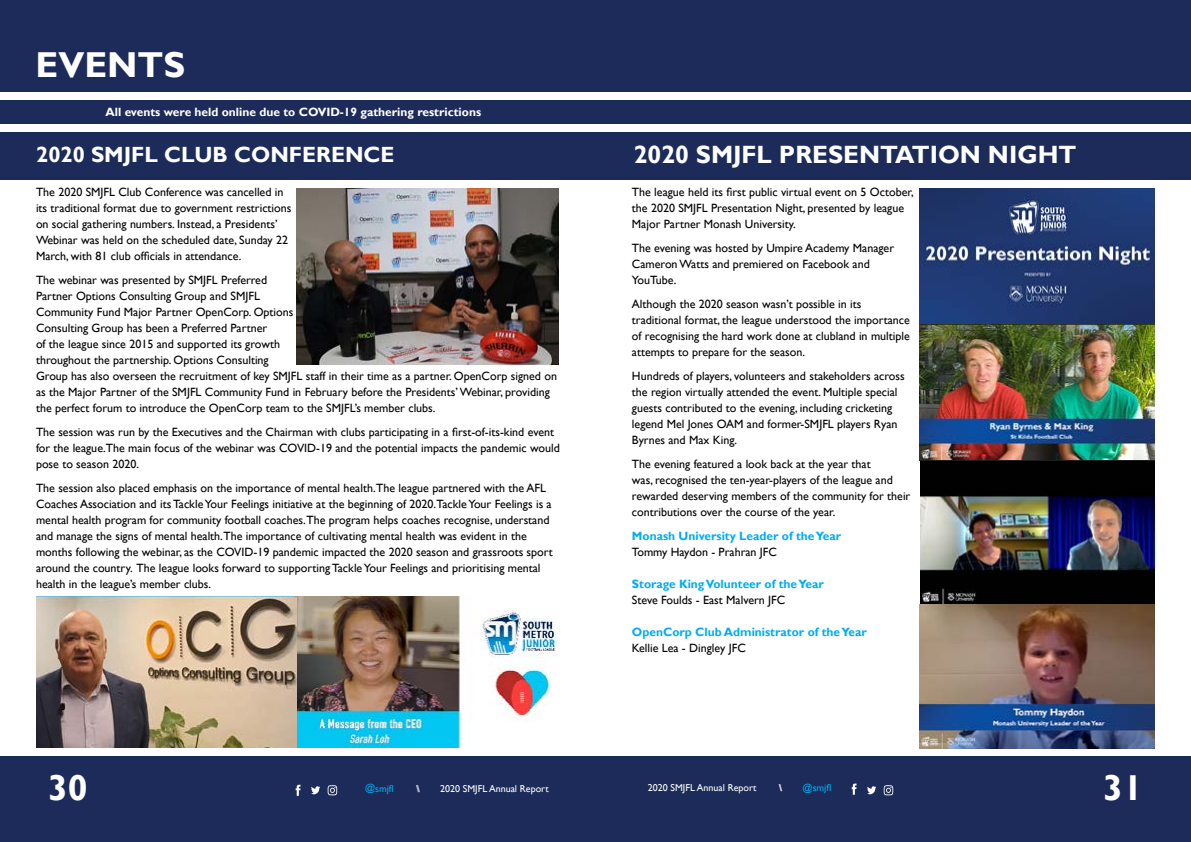
<style>
.page{position:relative;width:1191px;height:842px;background:#fff}
.page>*{position:absolute;margin:0;border:0;box-sizing:border-box;transform-origin:0 0}
.t1{font:700 36px "Gill Sans";color:#fff}
.t2{font:700 25px "Gill Sans";color:#fff}
.t3{font:700 22px "Gill Sans";color:#fff}
.t4{font:12px/16px "Gill Sans";color:#000}
.t5{font:700 12px "Gill Sans";color:#00aeef}
.t6{font:700 12px "Gill Sans";color:#fff}
.t7{font:10px "Gill Sans";color:#fff}
.t8{font:10px "Gill Sans";color:#00aeef}
</style>
<div class="page">
<div style="left:596px;top:757px;width:595px;height:85px;background:#1c2b59"></div>
<div style="left:0;top:757px;width:596px;height:85px;background:#1c2b59"></div>
<div style="left:0;top:0;width:595px;height:92px;background:#1c2b59"></div>
<svg style="left:328px;top:785px;width:9px;height:10px"></svg>
<svg style="left:311px;top:786px;width:9px;height:8px"></svg>
<svg style="left:296px;top:785px;width:4px;height:11px"></svg>
<svg style="left:883px;top:785px;width:10px;height:10px"></svg>
<svg style="left:867px;top:786px;width:9px;height:8px"></svg>
<svg style="left:851px;top:783px;width:5px;height:12px"></svg>
<div style="left:0;top:132px;width:596px;height:48px;background:#1c2b59"></div>
<div style="left:595px;top:1px;width:595px;height:91px;background:#1c2b59"></div>
<div style="left:596px;top:132px;width:595px;height:48px;background:#1c2b59"></div>
<img style="left:36px;top:596px;width:262px;height:152px">
<div style="left:0;top:100px;width:1191px;height:24px;background:#1c2b59"></div>
<img style="left:919px;top:188px;width:236px;height:136px">
<img style="left:919px;top:324px;width:236px;height:424px">
<img style="left:298px;top:596px;width:262px;height:152px">
<img style="left:297px;top:188px;width:262px;height:176px">
<h1 class="t1" style="left:36px;top:43px;width:151px">EVENTS</h1>
<p class="t6" style="left:105px;top:105px;width:377px">All events were held online due to COVID-19 gathering restrictions</p>
<h3 class="t3" style="left:36px;top:142px;width:360px">2020 SMJFL CLUB CONFERENCE</h3>
<h2 class="t2" style="left:634px;top:140px;width:444px">2020 SMJFL PRESENTATION NIGHT</h2>
<p class="t4" style="left:36px;top:184px;width:257px">The 2020 SMJFL Club Conference was cancelled in its traditional format due to government restrictions on social gathering numbers. Instead, a Presidents’ Webinar was held on the scheduled date, Sunday 22<br>March, with 81 club officials in attendance.</p>
<p class="t4" style="left:36px;top:272px;width:522px">The webinar was presented by SMJFL Preferred<br>Partner Options Consulting Group and SMJFL<br>Community Fund Major Partner OpenCorp. Options<br>Consulting Group has been a Preferred Partner<br>of the league since 2015 and supported its growth<br>throughout the partnership. Options Consulting<br>Group has also overseen the recruitment of key SMJFL staff in their time as a partner. OpenCorp signed on as the Major Partner of the SMJFL Community Fund in February before the Presidents’ Webinar, providing the perfect forum to introduce the OpenCorp team to the SMJFL’s member clubs.</p>
<p class="t4" style="left:36px;top:424px;width:525px">The session was run by the Executives and the Chairman with clubs participating in a first-of-its-kind event for the league.The main focus of the webinar was COVID-19 and the potential impacts the pandemic would pose to season 2020.</p>
<p class="t4" style="left:36px;top:480px;width:518px">The session also placed emphasis on the importance of mental health.The league partnered with the AFL Coaches Association and its Tackle Your Feelings initiative at the beginning of 2020.Tackle Your Feelings is a mental health program for community football coaches.The program helps coaches recognise, understand and manage the signs of mental health.The importance of cultivating mental health was evident in the months following the webinar, as the COVID-19 pandemic impacted the 2020 season and grassroots sport around the country. The league looks forward to supporting Tackle Your Feelings and prioritising mental health in the league’s member clubs.</p>
<p class="t4" style="left:632px;top:184px;width:283px">The league held its first public virtual event on 5 October, the 2020 SMJFL Presentation Night, presented by league<br>Major Partner Monash University.</p>
<p class="t4" style="left:632px;top:240px;width:264px">The evening was hosted by Umpire Academy Manager<br>Cameron Watts and premiered on Facebook and<br>YouTube.</p>
<p class="t4" style="left:632px;top:296px;width:279px">Although the 2020 season wasn’t possible in its traditional format, the league understood the importance of recognising the hard work done at clubland in multiple attempts to prepare for the season.</p>
<p class="t4" style="left:632px;top:368px;width:274px">Hundreds of players, volunteers and stakeholders across the region virtually attended the event. Multiple special guests contributed to the evening, including cricketing legend Mel Jones OAM and former-SMJFL players Ryan Byrnes and Max King.</p>
<p class="t4" style="left:632px;top:456px;width:280px">The evening featured a look back at the year that<br>was, recognised the ten-year-players of the league and rewarded deserving members of the community for their contributions over the course of the year.</p>
<p class="t5" style="left:632px;top:529px;width:211px">Monash University Leader of the Year</p>
<p class="t4" style="left:632px;top:544px;width:147px">Tommy Haydon - Prahran JFC</p>
<p class="t5" style="left:632px;top:577px;width:193px">Storage King Volunteer of the Year</p>
<p class="t4" style="left:632px;top:592px;width:155px">Steve Foulds - East Malvern JFC</p>
<p class="t5" style="left:632px;top:625px;width:236px">OpenCorp Club Administrator of the Year</p>
<p class="t4" style="left:632px;top:640px;width:115px">Kellie Lea - Dingley JFC</p>
<h1 class="t1" style="left:48px;top:766px;width:41px">30</h1>
<p class="t7" style="left:648px;top:782px;width:110px">2020 SMJFL Annual Report</p>
<p class="t7" style="left:778px;top:782px;width:5px">\\</p>
<p class="t8" style="left:802px;top:782px;width:30px">@smjfl</p>
<h1 class="t1" style="left:1103px;top:766px;width:41px">31</h1>
<p class="t8" style="left:365px;top:782px;width:30px">@smjfl</p>
<p class="t7" style="left:416px;top:782px;width:5px">\\</p>
<p class="t7" style="left:440px;top:782px;width:110px">2020 SMJFL Annual Report</p>
</div>
